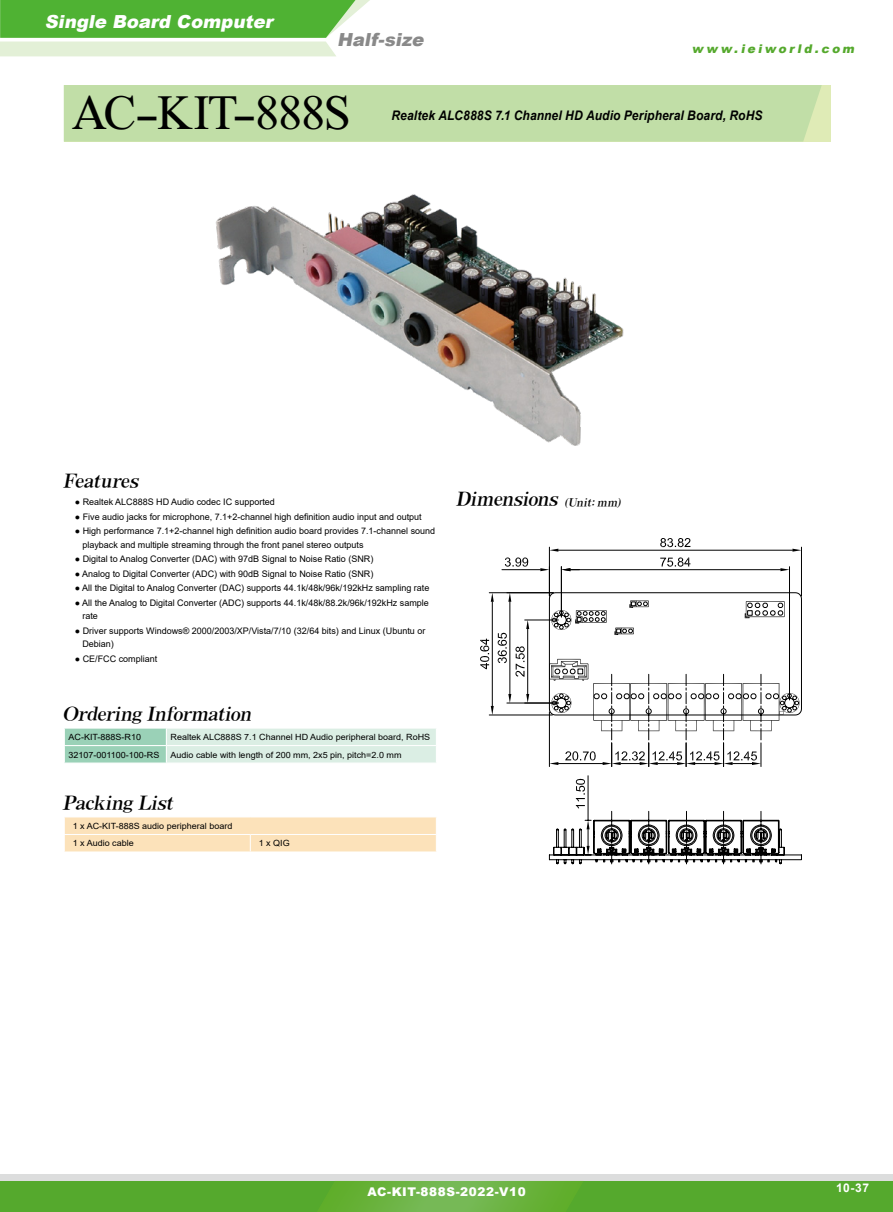
<style>
.page{position:relative;width:893px;height:1212px;background:#fff}
.page>*{position:absolute;margin:0;border:0;box-sizing:border-box;transform-origin:0 0}
.t1{font:800 42px "AR Roman 1";letter-spacing:-.035em;color:#000}
.t2{font:italic 18px "AR Roman 1 Heavy Euro";color:#000}
.t3{font:italic 900 18px "Arial";color:#fff}
.t4{font:italic 900 18px "Arial";color:#898989}
.t5{font:italic 700 13.2px "Arial";letter-spacing:.015em;color:#000;scale:.91 1}
.t6{font:900 12px "Arial";letter-spacing:.05em;color:#fff}
.t7{font:italic 900 12px "Arial";color:#55a92d}
.t8{font:700 12px "Arial";color:#fff}
.t9{font:9px/13.5px "Arial";color:#000}
.t10{font:8.55px/17.5px "Arial";color:#000;scale:1.05 1}
.s1{font-size:10.5px}
</style>
<div class="page">
<div style="left:0;top:1174px;width:893px;height:38px;background:#dcdddd"></div>
<div style="left:0;top:1181px;width:893px;height:31px;background:#55a92d"></div>
<svg style="left:322px;top:1181px;width:256px;height:31px"></svg>
<svg style="left:0;top:0;width:370px;height:56px;background:#8acb75"></svg>
<svg style="left:64px;top:817px;width:372px;height:34px;background:#fce3bd"></svg>
<svg style="left:549px;top:546px;width:253px;height:195px"></svg>
<svg style="left:549px;top:549px;width:9px;height:3px"></svg>
<svg style="left:792px;top:549px;width:9px;height:3px"></svg>
<svg style="left:660px;top:538px;width:31px;height:11px"></svg>
<hr style="left:502px;top:569px;width:38px;height:1px;background:#000">
<svg style="left:540px;top:567px;width:10px;height:29px"></svg>
<svg style="left:505px;top:557px;width:23px;height:10px"></svg>
<hr style="left:561px;top:567px;width:1px;height:50px;background:#000">
<hr style="left:789px;top:567px;width:1px;height:133px;background:#000">
<hr style="left:570px;top:569px;width:210px;height:1px;background:#000">
<svg style="left:562px;top:568px;width:17px;height:3px"></svg>
<svg style="left:780px;top:568px;width:9px;height:3px"></svg>
<svg style="left:660px;top:557px;width:30px;height:11px"></svg>
<hr style="left:489px;top:592px;width:64px;height:1px;background:#000">
<hr style="left:489px;top:714px;width:63px;height:1px;background:#000">
<hr style="left:492px;top:602px;width:1px;height:104px;background:#000">
<svg style="left:491px;top:593px;width:3px;height:9px"></svg>
<svg style="left:491px;top:706px;width:3px;height:9px"></svg>
<svg style="left:480px;top:639px;width:10px;height:30px"></svg>
<hr style="left:507px;top:703px;width:51px;height:1px;background:#000">
<hr style="left:509px;top:602px;width:1px;height:92px;background:#000">
<svg style="left:508px;top:593px;width:3px;height:9px"></svg>
<svg style="left:508px;top:694px;width:3px;height:9px"></svg>
<svg style="left:498px;top:633px;width:9px;height:30px"></svg>
<hr style="left:525px;top:620px;width:33px;height:1px;background:#000">
<hr style="left:527px;top:629px;width:1px;height:65px;background:#000">
<svg style="left:526px;top:694px;width:3px;height:9px"></svg>
<svg style="left:526px;top:620px;width:3px;height:9px"></svg>
<svg style="left:515px;top:646px;width:10px;height:31px"></svg>
<hr style="left:549px;top:712px;width:1px;height:54px;background:#000">
<hr style="left:558px;top:763px;width:45px;height:1px;background:#000">
<svg style="left:549px;top:762px;width:9px;height:3px"></svg>
<svg style="left:565px;top:751px;width:31px;height:10px"></svg>
<svg style="left:603px;top:743px;width:159px;height:23px"></svg>
<svg style="left:549px;top:775px;width:253px;height:89px"></svg>
<div style="left:64px;top:85px;width:758px;height:57px;background:#c1dea7"></div>
<img style="left:216px;top:194px;width:408px;height:252px">
<svg style="left:64px;top:728px;width:372px;height:34px;background:#cce7da"></svg>
<h2 class="t3" style="left:45px;top:9px;width:234px">Single Board Computer</h2>
<h2 class="t4" style="left:337px;top:26px;width:92px">Half-size</h2>
<h3 class="t7" style="left:692px;top:40px;width:167px">www.ieiworld.com</h3>
<h1 class="t1" style="left:73px;top:94px;width:279px">AC-KIT-888S</h1>
<h3 class="t5" style="left:391px;top:106px;width:409px">Realtek ALC888S 7.1 Channel HD Audio Peripheral Board, RoHS</h3>
<h2 class="t2" style="left:63px;top:472px;width:81px">Features</h2>
<p class="t9" style="left:75px;top:495px;width:202px">● Realtek ALC888S HD Audio codec IC supported</p>
<p class="t9" style="left:75px;top:510px;width:348px">● Five audio jacks for microphone, 7.1+2-channel high definition audio input and output</p>
<p class="t9" style="left:82px;top:524px;width:354px;text-indent:-8px">● High performance 7.1+2-channel high definition audio board provides 7.1-channel sound playback and multiple streaming through the front panel stereo outputs</p>
<p class="t9" style="left:75px;top:552px;width:300px">● Digital to Analog Converter (DAC) with 97dB Signal to Noise Ratio (SNR)</p>
<p class="t9" style="left:75px;top:567px;width:300px">● Analog to Digital Converter (ADC) with 90dB Signal to Noise Ratio (SNR)</p>
<p class="t9" style="left:75px;top:581px;width:356px">● All the Digital to Analog Converter (DAC) supports 44.1k/48k/96k/192kHz sampling rate</p>
<p class="t9" style="left:82px;top:596px;width:348px;text-indent:-8px">● All the Analog to Digital Converter (ADC) supports 44.1k/48k/88.2k/96k/192kHz sample rate</p>
<p class="t9" style="left:82px;top:624px;width:344px;text-indent:-8px">● Driver supports Windows® 2000/2003/XP/Vista/7/10 (32/64 bits) and Linux (Ubuntu or<br>Debian)</p>
<p class="t9" style="left:75px;top:652px;width:84px">● CE/FCC compliant</p>
<h2 class="t2" style="left:63px;top:704px;width:194px">Ordering Information</h2>
<p class="t10" style="left:69px;top:728px;width:71px">AC-KIT-888S-R10</p>
<p class="t10" style="left:171px;top:728px;width:249px">Realtek ALC888S 7.1 Channel HD Audio peripheral board, RoHS</p>
<p class="t10" style="left:69px;top:746px;width:88px">32107-001100-100-RS</p>
<p class="t10" style="left:171px;top:746px;width:221px">Audio cable with length of 200 mm, 2x5 pin, pitch=2.0 mm</p>
<h2 class="t2" style="left:63px;top:793px;width:116px">Packing List</h2>
<p class="t10" style="left:73px;top:817px;width:153px">1 x AC-KIT-888S audio peripheral board<br>1 x Audio cable</p>
<p class="t10" style="left:259px;top:834px;width:31px">1 x QIG</p>
<h2 class="t2" style="left:456px;top:490px;width:169px">Dimensions <span class="s1">(Unit: mm)</span></h2>
<h3 class="t6" style="left:367px;top:1183px;width:160px">AC-KIT-888S-2022-V10</h3>
<h3 class="t8" style="left:836px;top:1180px;width:35px">10-37</h3>
</div>
